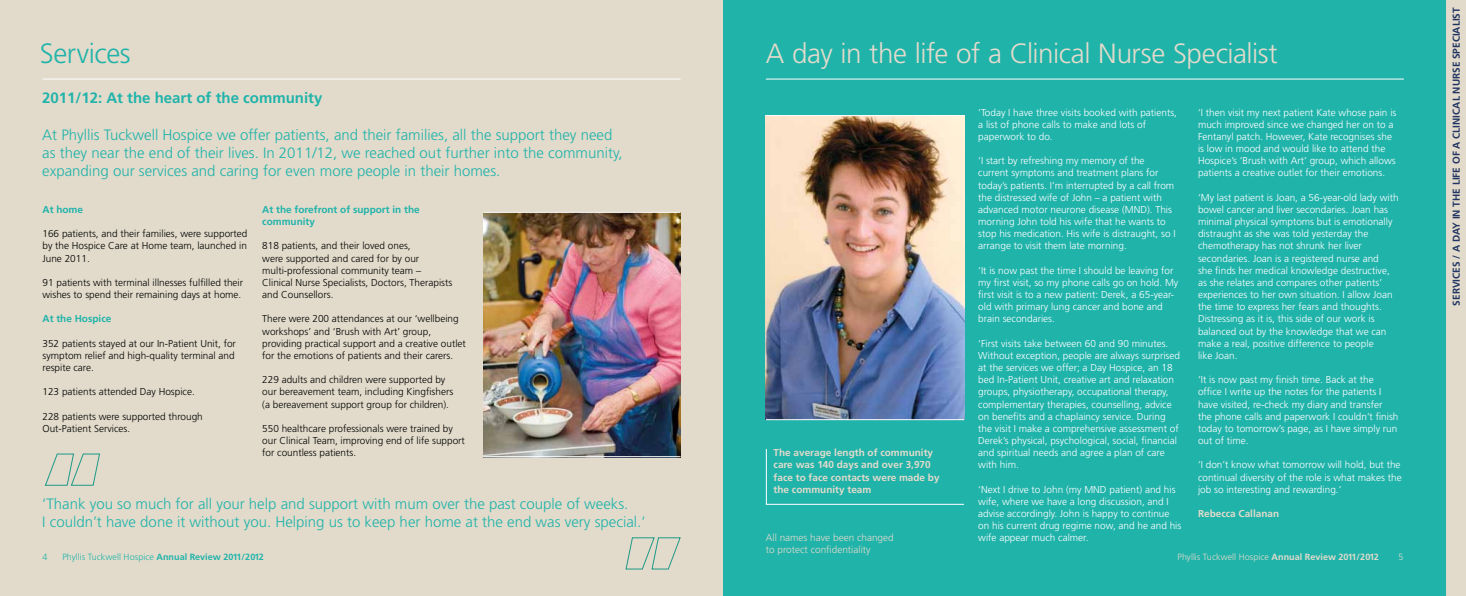
<style>
.page{position:relative;width:1466px;height:596px;background:#fff}
.page>*{position:absolute;margin:0;border:0;box-sizing:border-box;transform-origin:0 0}
.t1{font:300 27.8px "Frutiger";letter-spacing:-.02em;color:#e2dbcb}
.t2{font:300 27.8px "Frutiger";letter-spacing:-.01em;color:#20b3aa}
.t3{font:300 15px/18.2px "Frutiger";color:#20b3aa}
.t4{font:700 15px "Frutiger";color:#20b3aa}
.t5{font:300 10px/12.2px "Frutiger";color:#fff}
.t6{font:300 10px/12.2px "Frutiger";color:#000}
.t7{font:700 10px/12.1px "Frutiger";color:#e2dbcb}
.t8{font:700 10px/12.1px "Frutiger";color:#20b3aa}
.t9{font:700 10px "Frutiger";color:#213462}
.t10{font:300 10px/12.1px "Frutiger";color:#e2dbcb}
.t11{font:300 9px "Frutiger";letter-spacing:.005em;color:#20b3aa}
.t12{font:300 9px "Frutiger";letter-spacing:.005em;color:#e2dbcb}
.s1{font-weight:700}
</style>
<div class="page">
<div style="left:0;top:0;width:723px;height:595px;background:#e2dbcb"></div>
<img style="left:483px;top:213px;width:197px;height:243px">
<div style="left:723px;top:0;width:723px;height:595px;background:#20b3aa"></div>
<img style="left:766px;top:116px;width:198px;height:303px">
<hr style="left:43px;top:78px;width:637px;height:1px;background:#fff">
<div style="left:1446px;top:0;width:20px;height:595px;background:#e2dbcb"></div>
<hr style="left:766px;top:78px;width:637px;height:1px;background:#fff">
<hr style="left:766px;top:115px;width:198px;height:1px;background:#fff">
<hr style="left:766px;top:419px;width:198px;height:1px;background:#fff">
<svg style="left:45px;top:453px;width:55px;height:32px"></svg>
<svg style="left:625px;top:537px;width:56px;height:32px"></svg>
<hr style="left:483px;top:212px;width:197px;height:1px;background:#fff">
<hr style="left:483px;top:456px;width:197px;height:1px;background:#fff">
<svg style="left:765px;top:449px;width:200px;height:56px"></svg>
<h1 class="t2" style="left:40px;top:38px;width:93px">Services</h1>
<h1 class="t1" style="left:766px;top:38px;width:513px">A day in the life of a Clinical Nurse Specialist</h1>
<h2 class="t4" style="left:42px;top:89px;width:282px">2011/12: At the heart of the community</h2>
<p class="t5" style="left:978px;top:106px;width:200px">‘Today I have three visits booked with patients, a list of phone calls to make and lots of paperwork to do.</p>
<p class="t5" style="left:978px;top:155px;width:199px">‘I start by refreshing my memory of the current symptoms and treatment plans for today’s patients. I’m interrupted by a call from the distressed wife of John – a patient with advanced motor neurone disease (MND). This morning John told his wife that he wants to stop his medication. His wife is distraught, so I arrange to visit them late morning.</p>
<p class="t5" style="left:978px;top:264px;width:202px">‘It is now past the time I should be leaving for my first visit, so my phone calls go on hold. My first visit is to a new patient: Derek, a 65-year&shy;old with primary lung cancer and bone and brain secondaries.</p>
<p class="t5" style="left:978px;top:337px;width:203px">‘First visits take between 60 and 90 minutes.<br>Without exception, people are always surprised at the services we offer; a Day Hospice, an 18 bed In-Patient Unit, creative art and relaxation groups, physiotherapy, occupational therapy, complementary therapies, counselling, advice on benefits and a chaplaincy service. During the visit I make a comprehensive assessment of Derek’s physical, psychological, social, financial and spiritual needs and agree a plan of care with him.</p>
<p class="t5" style="left:978px;top:483px;width:205px">‘Next I drive to John (my MND patient) and his wife, where we have a long discussion, and I advise accordingly. John is happy to continue on his current drug regime now, and he and his wife appear much calmer.</p>
<p class="t5" style="left:1198px;top:106px;width:200px">‘I then visit my next patient Kate whose pain is much improved since we changed her on to a Fentanyl patch. However, Kate recognises she is low in mood and would like to attend the Hospice’s ‘Brush with Art’ group, which allows patients a creative outlet for their emotions.</p>
<p class="t5" style="left:1198px;top:191px;width:202px">‘My last patient is Joan, a 56-year-old lady with bowel cancer and liver secondaries. Joan has minimal physical symptoms but is emotionally distraught as she was told yesterday the chemotherapy has not shrunk her liver secondaries. Joan is a registered nurse and<br>she finds her medical knowledge destructive, as she relates and compares other patients’ experiences to her own situation. I allow Joan the time to express her fears and thoughts.<br>Distressing as it is, this side of our work is balanced out by the knowledge that we can make a real, positive difference to people<br>like Joan.</p>
<p class="t5" style="left:1198px;top:373px;width:202px">‘It is now past my finish time. Back at the office I write up the notes for the patients I have visited, re-check my diary and transfer the phone calls and paperwork I couldn’t finish today to tomorrow’s page, as I have simply run out of time.</p>
<p class="t5" style="left:1198px;top:458px;width:205px">‘I don’t know what tomorrow will hold, but the continual diversity of the role is what makes the job so interesting and rewarding.’</p>
<p class="t7" style="left:1198px;top:507px;width:83px">Rebecca Callanan</p>
<p class="t3" style="left:42px;top:125px;width:582px">At Phyllis Tuckwell Hospice we offer patients, and their families, all the support they need as they near the end of their lives. In 2011/12, we reached out further into the community, expanding our services and caring for even more people in their homes.</p>
<p class="t8" style="left:262px;top:203px;width:159px">At the forefront of support in the community</p>
<p class="t6" style="left:262px;top:240px;width:192px">818 patients, and their loved ones,<br>were supported and cared for by our multi-professional community team – Clinical Nurse Specialists, Doctors, Therapists and Counsellors.</p>
<p class="t6" style="left:262px;top:313px;width:205px">There were 200 attendances at our ‘wellbeing workshops’ and ‘Brush with Art’ group, providing practical support and a creative outlet for the emotions of patients and their carers.</p>
<p class="t6" style="left:262px;top:373px;width:192px">229 adults and children were supported by our bereavement team, including Kingfishers (a bereavement support group for children).</p>
<p class="t6" style="left:262px;top:422px;width:204px">550 healthcare professionals were trained by our Clinical Team, improving end of life support for countless patients.</p>
<p class="t8" style="left:43px;top:203px;width:42px">At home</p>
<p class="t6" style="left:43px;top:228px;width:206px;text-align:justify">166 patients, and their families, were supported by the Hospice Care at Home team, launched in June 2011.</p>
<p class="t6" style="left:43px;top:276px;width:202px">91 patients with terminal illnesses fulfilled their wishes to spend their remaining days at home.</p>
<p class="t8" style="left:43px;top:312px;width:70px">At the Hospice</p>
<p class="t6" style="left:43px;top:337px;width:195px">352 patients stayed at our In-Patient Unit, for symptom relief and high-quality terminal and respite care.</p>
<p class="t6" style="left:43px;top:385px;width:154px">123 patients attended Day Hospice.</p>
<p class="t6" style="left:43px;top:410px;width:162px">228 patients were supported through<br>Out-Patient Services.</p>
<p class="t7" style="left:773px;top:446px;width:167px">The average length of community care was 140 days and over 3,970 face to face contacts were made by the community team</p>
<h2 class="t3" style="left:42px;top:494px;width:605px">‘Thank you so much for all your help and support with mum over the past couple of weeks.<br>I couldn’t have done it without you. Helping us to keep her home at the end was very special.’</h2>
<p class="t10" style="left:766px;top:531px;width:129px">All names have been changed to protect confidentiality</p>
<p class="t11" style="left:62px;top:551px;width:203px">Phyllis Tuckwell Hospice <span class="s1">Annual Review 2011/2012</span></p>
<p class="t12" style="left:1177px;top:551px;width:203px">Phyllis Tuckwell Hospice <span class="s1">Annual Review 2011/2012</span></p>
<p class="t11" style="left:43px;top:551px;width:7px">4</p>
<p class="t12" style="left:1398px;top:551px;width:7px">5</p>
<p class="t9" style="left:1450px;top:305px;width:299px;rotate:-90deg">Services / A day in th e life of a Clinical Nurse Specialist</p>
</div>
